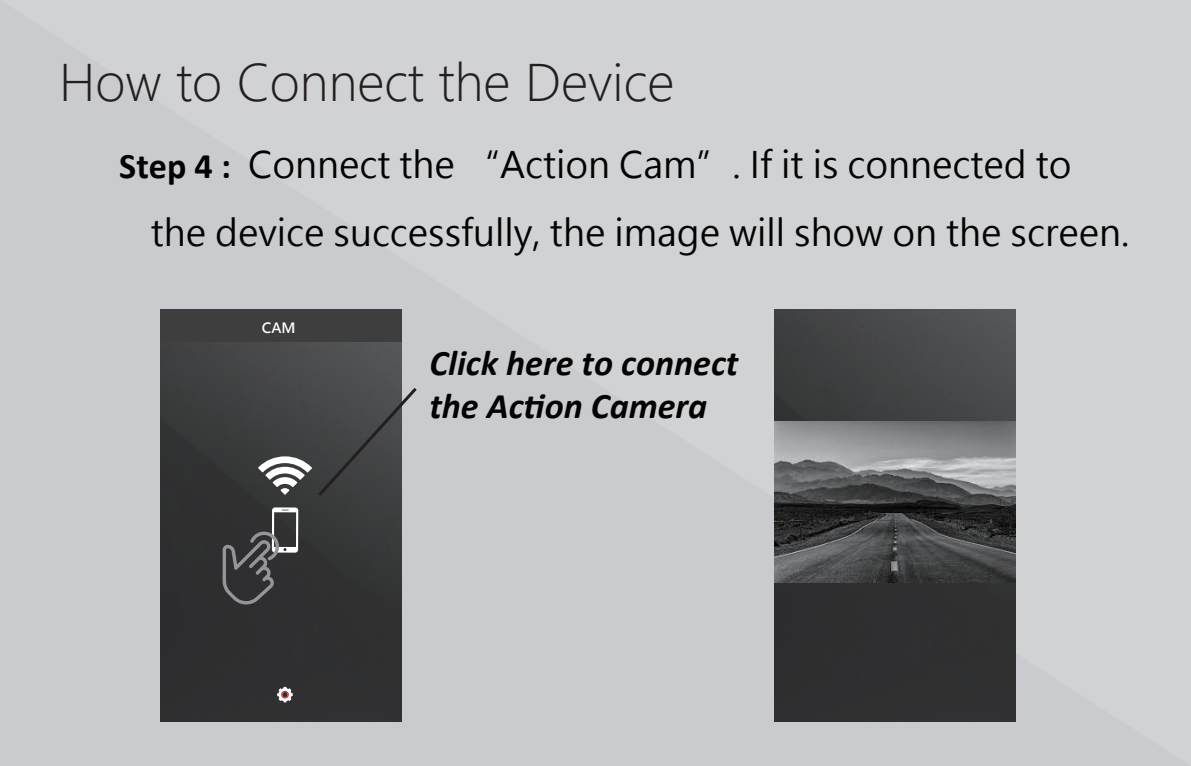
<style>
.page{position:relative;width:1191px;height:766px;background:#fff}
.page>*{position:absolute;margin:0;border:0;box-sizing:border-box;transform-origin:0 0}
.t1{font:300 49.5px "Microsoft Jheng Hei";color:#231f20}
.t2{font:36px/68.1px "Microsoft Jheng Hei";color:#030303}
.t3{font:italic 700 36px/42.6px "Calibri";color:#030303}
.t4{font:700 14.1px "Microsoft Jheng Hei";color:#fff}
.s1{font-family:"Calibri";font-weight:700}
</style>
<div class="page">
<div style="left:0;top:0;width:1191px;height:765px;background:#d1d2d4"></div>
<img style="left:161px;top:341px;width:241px;height:380px">
<div style="left:161px;top:309px;width:241px;height:32px;background:#3e3e3f"></div>
<svg style="left:277px;top:686px;width:16px;height:16px"></svg>
<svg style="left:281px;top:690px;width:8px;height:8px"></svg>
<img style="left:774px;top:309px;width:241px;height:412px">
<svg style="left:223px;top:507px;width:75px;height:97px;background:#474749"></svg>
<img style="left:774px;top:422px;width:241px;height:160px">
<svg style="left:258px;top:384px;width:162px;height:115px;background:#57595a"></svg>
<h1 class="t1" style="left:59px;top:52px;width:616px">How to Connect the Device</h1>
<p class="t2" style="left:151px;top:131px;width:980px;text-indent:-31px"><span class="s1">Step 4 :</span> Connect the “Action Cam”. If it is connected to the device successfully, the image will show on the screen.</p>
<p class="t4" style="left:262px;top:319px;width:35px">CAM</p>
<p class="t3" style="left:429px;top:341px;width:310px">Click here to connect the Action Camera</p>
</div>
